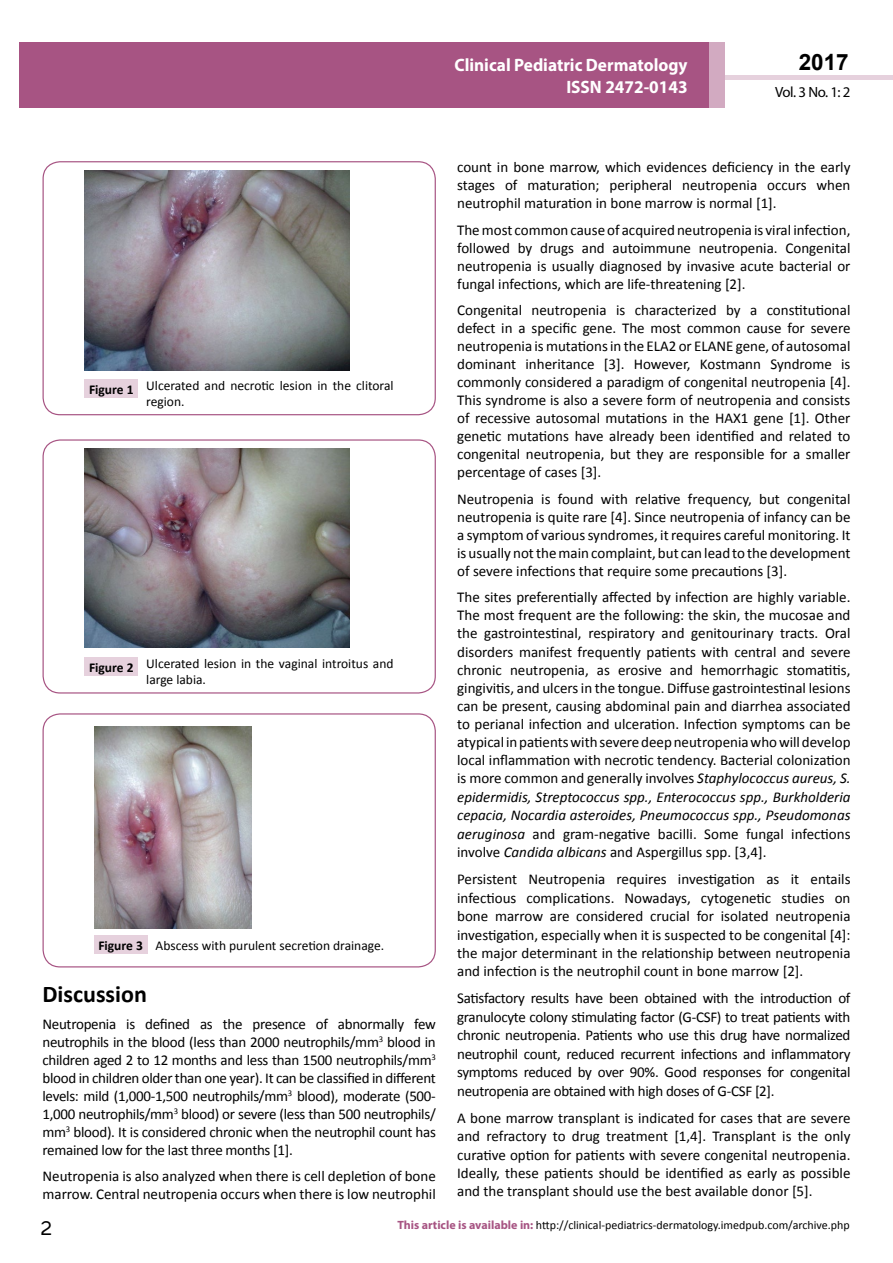
<style>
.page{position:relative;width:893px;height:1263px;background:#fff}
.page>*{position:absolute;margin:0;border:0;box-sizing:border-box;transform-origin:0 0}
.t1{font:25.5px "Tunga";color:#000}
.t2{font:700 24px "Calibri";color:#000}
.t3{font:700 22.5px "Arial";color:#000}
.t4{font:700 18px/21.6px "Myriad Pro";color:#fff;text-align:right;scale:.96 1}
.t5{font:15px/18px "Calibri";color:#000;text-align:justify}
.t6{font:14.85px "Myriad Pro";color:#000}
.t7{font:13.5px/16.2px "Calibri";color:#000}
.t8{font:12px "Calibri";color:#000}
.s1{font-weight:700}
.s2{font-style:italic}
.s3{font-family:"Myriad Pro";font-weight:700;color:#a75483}
</style>
<div class="page">
<div style="left:19px;top:42px;width:690px;height:66px;background:#a75483"></div>
<hr style="left:725px;top:75px;width:168px;height:4px;background:#e6d1dd">
<div style="left:709px;top:42px;width:16px;height:66px;background:#d2aac1"></div>
<div style="left:43px;top:161px;width:393px;height:254px;border:1px solid #a75483;border-radius:17px"></div>
<img style="left:85px;top:171px;width:264px;height:200px">
<div style="left:85px;top:379px;width:53px;height:19px;background:#e6d1dd"></div>
<div style="left:43px;top:439px;width:393px;height:254px;border:1px solid #a75483;border-radius:17px"></div>
<img style="left:85px;top:449px;width:264px;height:199px">
<div style="left:85px;top:658px;width:53px;height:18px;background:#e6d1dd"></div>
<div style="left:43px;top:713px;width:393px;height:254px;border:1px solid #a75483;border-radius:17px"></div>
<img style="left:94px;top:727px;width:158px;height:201px">
<div style="left:94px;top:935px;width:53px;height:19px;background:#e6d1dd"></div>
<p class="t4" style="left:454px;top:54px;width:244px">Clinical Pediatric Dermatology<br>ISSN 2472-0143</p>
<h3 class="t3" style="left:799px;top:47px;width:52px">2017</h3>
<p class="t6" style="left:775px;top:83px;width:77px">Vol. 3 No. 1: 2</p>
<p class="t7" style="left:146px;top:377px;width:249px;text-indent:-57px"><span class="s1">Figure 1</span> Ulcerated and necrotic lesion in the clitoral region.</p>
<p class="t7" style="left:146px;top:655px;width:249px;text-indent:-57px"><span class="s1">Figure 2</span> Ulcerated lesion in the vaginal introitus and large labia.</p>
<p class="t7" style="left:98px;top:937px;width:287px"><span class="s1">Figure 3</span> Abscess with purulent secretion drainage.</p>
<h2 class="t2" style="left:43px;top:979px;width:106px">Discussion</h2>
<p class="t5" style="left:43px;top:1015px;width:395px">Neutropenia is defined as the presence of abnormally few neutrophils in the blood (less than 2000 neutrophils/mm<sup>3</sup> blood in children aged 2 to 12 months and less than 1500 neutrophils/mm<sup>3 </sup>blood in children older than one year). It can be classified in different levels: mild (1,000-1,500 neutrophils/mm<sup>3</sup> blood), moderate (500- 1,000 neutrophils/mm<sup>3</sup> blood) or severe (less than 500 neutrophils/ mm<sup>3</sup> blood). It is considered chronic when the neutrophil count has remained low for the last three months [1].</p>
<p class="t5" style="left:43px;top:1167px;width:395px">Neutropenia is also analyzed when there is cell depletion of bone marrow. Central neutropenia occurs when there is low neutrophil</p>
<p class="t5" style="left:457px;top:158px;width:395px">count in bone marrow, which evidences deficiency in the early stages of maturation; peripheral neutropenia occurs when neutrophil maturation in bone marrow is normal [1].</p>
<p class="t5" style="left:457px;top:221px;width:395px">Themost common cause of acquired neutropenia is viral infection, followed by drugs and autoimmune neutropenia. Congenital neutropenia is usually diagnosed by invasive acute bacterial or fungal infections, which are life-threatening [2].</p>
<p class="t5" style="left:457px;top:301px;width:395px">Congenital neutropenia is characterized by a constitutional defect in a specific gene. The most common cause for severe neutropenia ismutationsin the ELA2 or ELANE gene, of autosomal dominant inheritance [3]. However, Kostmann Syndrome is commonly considered a paradigm of congenital neutropenia [4].<br>This syndrome is also a severe form of neutropenia and consists of recessive autosomal mutations in the HAX1 gene [1]. Other genetic mutations have already been identified and related to congenital neutropenia, but they are responsible for a smaller percentage of cases [3].</p>
<p class="t5" style="left:457px;top:490px;width:395px">Neutropenia is found with relative frequency, but congenital neutropenia is quite rare [4]. Since neutropenia of infancy can be a symptom of various syndromes, it requires careful monitoring. It is usually notthemain complaint, but can lead to the development of severe infections that require some precautions [3].</p>
<p class="t5" style="left:457px;top:588px;width:395px">The sites preferentially affected by infection are highly variable.<br>The most frequent are the following: the skin, the mucosae and the gastrointestinal, respiratory and genitourinary tracts. Oral disorders manifest frequently patients with central and severe chronic neutropenia, as erosive and hemorrhagic stomatitis, gingivitis, and ulcers in the tongue. Diffuse gastrointestinal lesions can be present, causing abdominal pain and diarrhea associated to perianal infection and ulceration. Infection symptoms can be atypical inpatientswithseveredeepneutropeniawhowilldevelop local inflammation with necrotic tendency. Bacterial colonization is more common and generally involves <span class="s2">Staphylococcus aureus, S. epidermidis, Streptococcus spp., Enterococcus spp., Burkholderia cepacia, Nocardia asteroides, Pneumococcus spp., Pseudomonas aeruginosa</span> and gram-negative bacilli. Some fungal infections involve <span class="s2">Candida albicans</span> and Aspergillus spp. [3,4].</p>
<p class="t5" style="left:457px;top:870px;width:395px;line-height:18.5px">Persistent Neutropenia requires investigation as it entails infectious complications. Nowadays, cytogenetic studies on bone marrow are considered crucial for isolated neutropenia investigation, especially when it is suspected to be congenital [4]: the major determinant in the relationship between neutropenia and infection is the neutrophil count in bone marrow [2].</p>
<p class="t5" style="left:457px;top:989px;width:395px;line-height:18.5px">Satisfactory results have been obtained with the introduction of granulocyte colony stimulating factor (G-CSF) to treat patients with chronic neutropenia. Patients who use this drug have normalized neutrophil count, reduced recurrent infections and inflammatory symptoms reduced by over 90%. Good responses for congenital neutropenia are obtained with high doses of G-CSF [2].</p>
<p class="t5" style="left:457px;top:1108px;width:395px;line-height:18.5px">A bone marrow transplant is indicated for cases that are severe and refractory to drug treatment [1,4]. Transplant is the only curative option for patients with severe congenital neutropenia.<br>Ideally, these patients should be identified as early as possible and the transplant should use the best available donor [5].</p>
<h1 class="t1" style="left:41px;top:1211px;width:13px">2</h1>
<p class="t8" style="left:397px;top:1218px;width:454px"><span class="s3">This article is available in:</span> http://clinical-pediatrics-dermatology.imedpub.com/archive.php</p>
</div>
